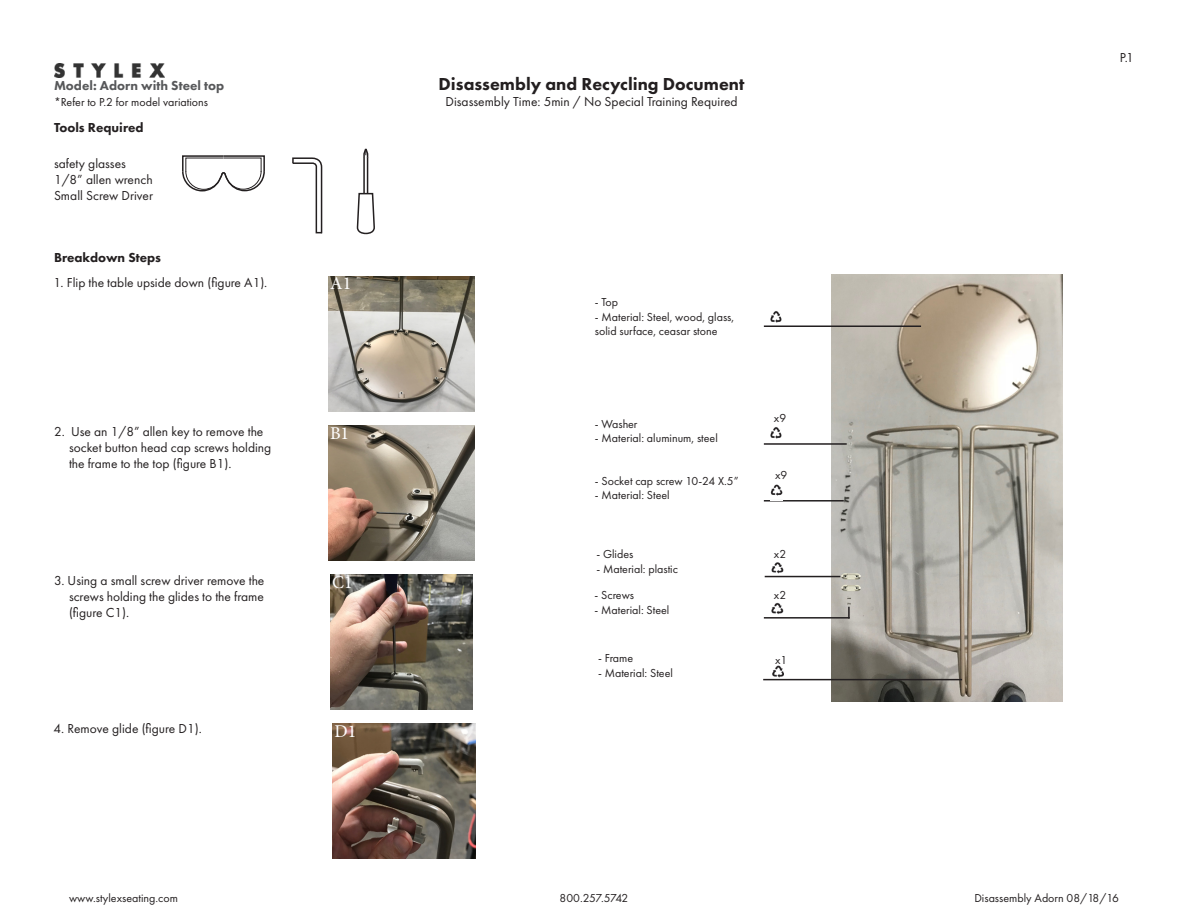
<style>
.page{position:relative;width:1188px;height:918px;background:#fff}
.page>*{position:absolute;margin:0;border:0;box-sizing:border-box;transform-origin:0 0}
.t1{font:800 18px "Futura PT";color:#231f20}
.t2{font:18px "Minion Pro";color:#fff}
.t3{font:13.5px/16.2px "Futura PT";color:#231f20;text-align:justify}
.t4{font:800 13.5px "Futura PT";color:#231f20}
.t5{font:800 13.5px "Futura PT";color:#57585a}
.t6{font:12px "Futura PT";color:#231f20}
.t7{font:12px "Futura PT";letter-spacing:-.035em;color:#231f20}
</style>
<div class="page">
<img style="left:770px;top:311px;width:12px;height:12px">
<img style="left:54px;top:64px;width:111px;height:14px">
<svg style="left:356px;top:192px;width:19px;height:43px"></svg>
<hr style="left:363px;top:157px;width:2px;height:37px;background:#231f20">
<hr style="left:367px;top:157px;width:1px;height:36px;background:#231f20">
<svg style="left:363px;top:148px;width:6px;height:11px"></svg>
<svg style="left:182px;top:155px;width:83px;height:37px"></svg>
<svg style="left:292px;top:157px;width:31px;height:77px"></svg>
<img style="left:329px;top:276px;width:145px;height:136px">
<img style="left:329px;top:426px;width:145px;height:135px">
<img style="left:330px;top:575px;width:143px;height:135px">
<img style="left:832px;top:275px;width:231px;height:427px">
<img style="left:333px;top:724px;width:142px;height:135px">
<hr style="left:764px;top:325px;width:157px;height:2px;background:#231f20">
<img style="left:771px;top:603px;width:13px;height:11px">
<img style="left:771px;top:665px;width:13px;height:14px">
<hr style="left:764px;top:443px;width:83px;height:2px;background:#231f20">
<hr style="left:764px;top:500px;width:80px;height:2px;background:#231f20">
<img style="left:770px;top:427px;width:12px;height:12px">
<img style="left:771px;top:562px;width:13px;height:14px">
<hr style="left:763px;top:679px;width:199px;height:1px;background:#231f20">
<hr style="left:764px;top:617px;width:86px;height:2px;background:#231f20">
<hr style="left:765px;top:576px;width:75px;height:1px;background:#231f20">
<img style="left:770px;top:484px;width:12px;height:12px">
<svg style="left:848px;top:607px;width:2px;height:12px"></svg>
<p class="t5" style="left:54px;top:77px;width:172px">Model: Adorn with Steel top</p>
<p class="t6" style="left:54px;top:95px;width:156px">*Refer to P.2 for model variations</p>
<p class="t4" style="left:54px;top:119px;width:91px">Tools Required</p>
<p class="t3" style="left:54px;top:155px;width:73px">safety glasses</p>
<p class="t3" style="left:54px;top:171px;width:100px">1/8” allen wrench</p>
<p class="t3" style="left:54px;top:187px;width:101px">Small Screw Driver</p>
<p class="t4" style="left:54px;top:249px;width:109px">Breakdown Steps</p>
<p class="t3" style="left:54px;top:274px;width:215px">1. Flip the table upside down (figure A1).</p>
<p class="t2" style="left:330px;top:271px;width:23px">A1</p>
<p class="t3" style="left:69px;top:423px;width:204px;text-align:left;text-indent:-15px">2. Use an 1/8” allen key to remove the socket button head cap screws holding the frame to the top (figure B1).</p>
<p class="t2" style="left:330px;top:421px;width:21px">B1</p>
<p class="t3" style="left:69px;top:572px;width:197px;text-indent:-15px">3. Using a small screw driver remove the screws holding the glides to the frame (figure C1).</p>
<p class="t2" style="left:332px;top:570px;width:22px">C1</p>
<p class="t3" style="left:54px;top:720px;width:150px">4. Remove glide (figure D1).</p>
<p class="t2" style="left:334px;top:719px;width:23px">D1</p>
<p class="t1" style="left:439px;top:73px;width:307px">Disassembly and Recycling Document</p>
<p class="t3" style="left:446px;top:94px;width:294px">Disassembly Time: 5min / No Special Training Required</p>
<p class="t6" style="left:595px;top:295px;width:25px">- Top</p>
<p class="t6" style="left:595px;top:309px;width:141px">- Material: Steel, wood, glass,</p>
<p class="t6" style="left:595px;top:324px;width:124px">solid surface, ceasar stone</p>
<p class="t6" style="left:595px;top:417px;width:44px">- Washer</p>
<p class="t6" style="left:595px;top:431px;width:124px">- Material: aluminum, steel</p>
<p class="t6" style="left:774px;top:411px;width:14px">x9</p>
<p class="t6" style="left:595px;top:474px;width:145px">- Socket cap screw 10-24 X.5”</p>
<p class="t6" style="left:595px;top:488px;width:76px">- Material: Steel</p>
<p class="t6" style="left:775px;top:468px;width:14px">x9</p>
<p class="t6" style="left:596px;top:547px;width:39px">- Glides</p>
<p class="t6" style="left:596px;top:562px;width:83px">- Material: plastic</p>
<p class="t6" style="left:774px;top:547px;width:14px">x2</p>
<p class="t6" style="left:595px;top:588px;width:41px">- Screws</p>
<p class="t6" style="left:595px;top:603px;width:76px">- Material: Steel</p>
<p class="t6" style="left:774px;top:588px;width:14px">x2</p>
<p class="t6" style="left:598px;top:651px;width:37px">- Frame</p>
<p class="t6" style="left:598px;top:665px;width:76px">- Material: Steel</p>
<p class="t6" style="left:775px;top:653px;width:14px">x1</p>
<p class="t3" style="left:1120px;top:49px;width:16px">P.1</p>
<p class="t6" style="left:69px;top:891px;width:110px">www.stylexseating.com</p>
<p class="t7" style="left:560px;top:891px;width:70px">800.257.5742</p>
<p class="t6" style="left:974px;top:891px;width:146px">Disassembly Adorn 08/18/16</p>
</div>
